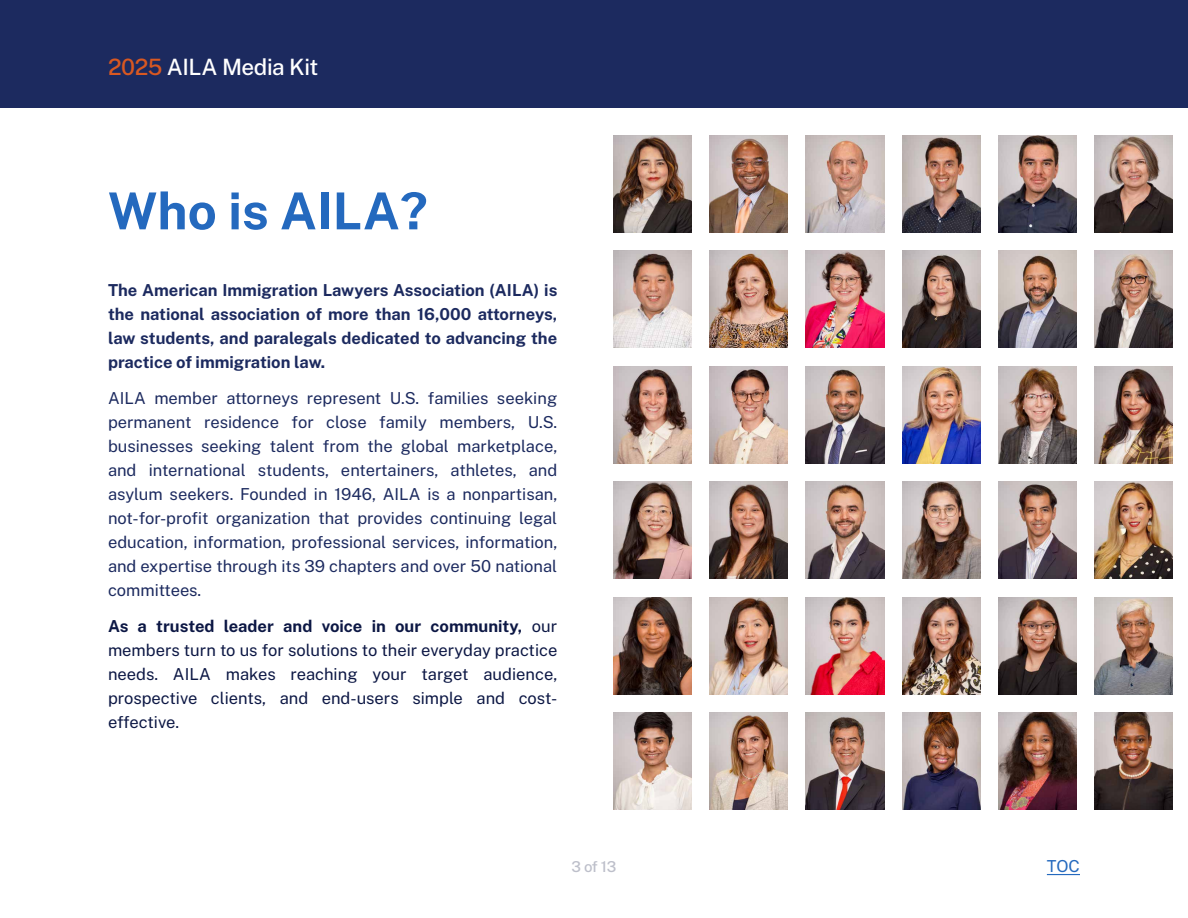
<style>
.page{position:relative;width:1188px;height:918px;background:#fff}
.page>*{position:absolute;margin:0;border:0;box-sizing:border-box;transform-origin:0 0}
.t1{font:700 51px "Public Sans";color:#2469be}
.t2{font:500 22.5px "Public Sans";letter-spacing:-.02em;color:#fff}
.t3{font:16.5px/24px "Public Sans";color:#1c2a5f;text-align:justify}
.t4{font:16.5px/24px "Public Sans";color:#0c1744;text-align:justify}
.t5{font:700 16.5px/24px "Public Sans";color:#1c2a5f;text-align:justify}
.t6{font:16.5px "Public Sans";color:#2469be}
.t7{font:500 15px "Public Sans";color:#bdbfca}
.s1{color:#d95821}
.s2{font-weight:700}
</style>
<div class="page">
<div style="left:0;top:0;width:1188px;height:108px;background:#1c2a5f"></div>
<hr style="left:1047px;top:874px;width:33px;height:1px;background:#2469be">
<img style="left:613px;top:135px;width:79px;height:97px">
<img style="left:710px;top:135px;width:78px;height:97px">
<img style="left:806px;top:135px;width:78px;height:97px">
<img style="left:902px;top:135px;width:78px;height:97px">
<img style="left:998px;top:135px;width:79px;height:97px">
<img style="left:1095px;top:135px;width:78px;height:97px">
<img style="left:613px;top:250px;width:79px;height:98px">
<img style="left:710px;top:250px;width:78px;height:98px">
<img style="left:806px;top:250px;width:78px;height:98px">
<img style="left:902px;top:250px;width:78px;height:98px">
<img style="left:998px;top:250px;width:79px;height:98px">
<img style="left:1095px;top:250px;width:78px;height:98px">
<img style="left:613px;top:366px;width:79px;height:98px">
<img style="left:710px;top:366px;width:78px;height:98px">
<img style="left:806px;top:366px;width:78px;height:98px">
<img style="left:902px;top:366px;width:78px;height:98px">
<img style="left:998px;top:366px;width:79px;height:98px">
<img style="left:1095px;top:366px;width:78px;height:98px">
<img style="left:613px;top:482px;width:79px;height:97px">
<img style="left:710px;top:482px;width:78px;height:97px">
<img style="left:806px;top:482px;width:78px;height:97px">
<img style="left:902px;top:482px;width:78px;height:97px">
<img style="left:998px;top:482px;width:79px;height:97px">
<img style="left:1095px;top:482px;width:78px;height:97px">
<img style="left:613px;top:597px;width:79px;height:97px">
<img style="left:710px;top:597px;width:78px;height:97px">
<img style="left:806px;top:597px;width:78px;height:97px">
<img style="left:902px;top:597px;width:78px;height:97px">
<img style="left:998px;top:597px;width:79px;height:97px">
<img style="left:1095px;top:597px;width:78px;height:97px">
<img style="left:613px;top:712px;width:79px;height:98px">
<img style="left:710px;top:712px;width:78px;height:98px">
<img style="left:806px;top:712px;width:78px;height:98px">
<img style="left:902px;top:712px;width:78px;height:98px">
<img style="left:998px;top:712px;width:79px;height:98px">
<img style="left:1095px;top:712px;width:78px;height:98px">
<h2 class="t2" style="left:108px;top:52px;width:212px"><span class="s1">2025</span> AILA Media Kit</h2>
<h1 class="t1" style="left:108px;top:177px;width:321px">Who is AILA?</h1>
<p class="t5" style="left:108px;top:278px;width:451px">The American Immigration Lawyers Association (AILA) is the national association of more than 16,000 attorneys, law students, and paralegals dedicated to advancing the practice of immigration law.</p>
<p class="t3" style="left:108px;top:386px;width:451px">AILA member attorneys represent U.S. families seeking permanent residence for close family members, U.S. businesses seeking talent from the global marketplace, and international students, entertainers, athletes, and asylum seekers. Founded in 1946, AILA is a nonpartisan, not-for-profit organization that provides continuing legal education, information, professional services, information, and expertise through its 39 chapters and over 50 national committees.</p>
<p class="t4" style="left:108px;top:614px;width:451px"><span class="s2">As a trusted leader and voice in our community,</span> our members turn to us for solutions to their everyday practice needs. AILA makes reaching your target audience, prospective clients, and end-users simple and cost&shy;effective.</p>
<p class="t7" style="left:572px;top:856px;width:46px">3 of 13</p>
<p class="t6" style="left:1047px;top:855px;width:35px">TOC</p>
</div>
